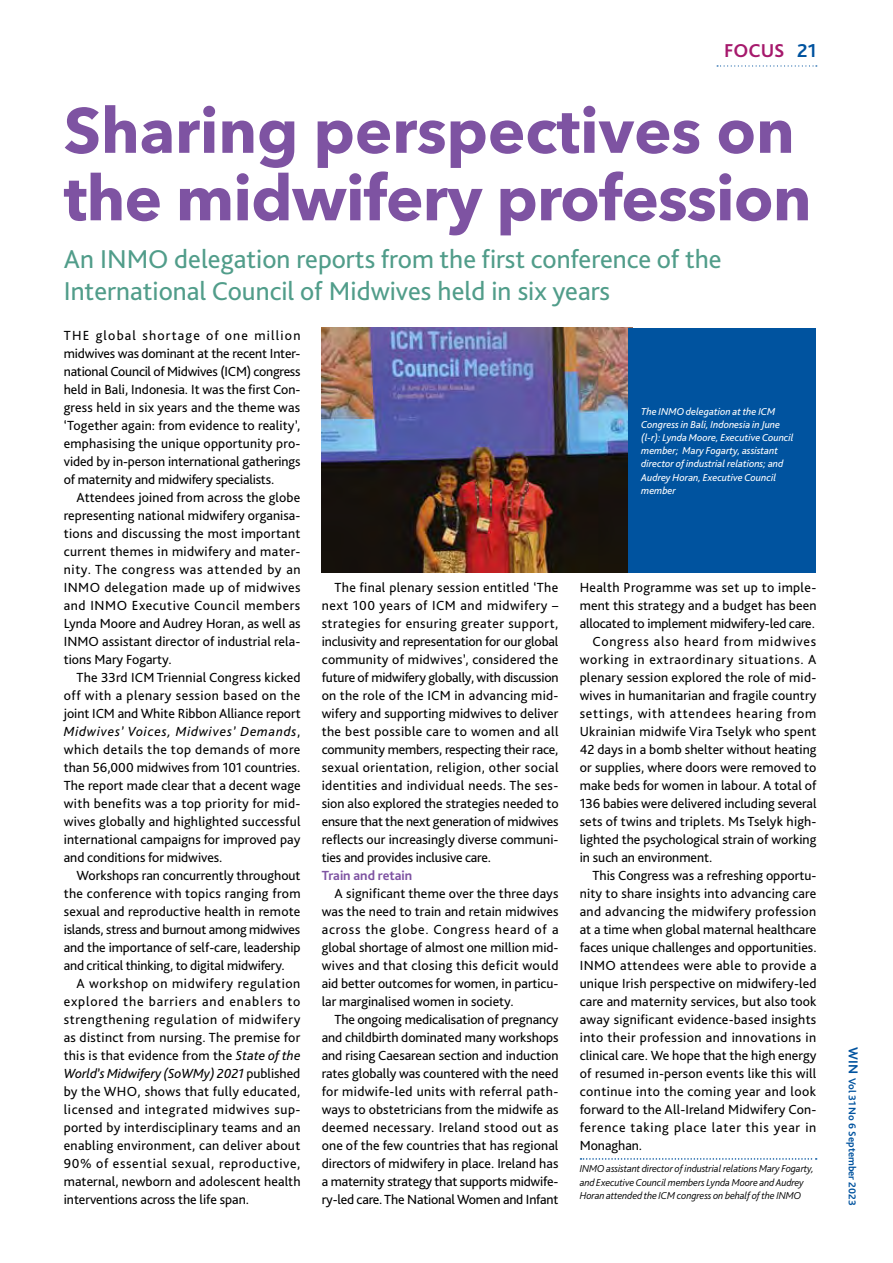
<style>
.page{position:relative;width:893px;height:1263px;background:#fff}
.page>*{position:absolute;margin:0;border:0;box-sizing:border-box;transform-origin:0 0}
.t1{font:700 63px/67.5px "Avenir Next";letter-spacing:-.01em;color:#7e53a2}
.t2{font:27px/31.5px "Bliss Pro";color:#519d8a}
.t3{font:700 19.5px "Bliss Pro";color:#a6196c}
.t4{font:13.8px/18px "Bliss Pro";letter-spacing:.005em;color:#000;text-align:justify}
.t5{font:13.8px "Bliss Pro";letter-spacing:.03em;color:#000}
.t6{font:13.8px "Bliss Pro";letter-spacing:.05em;color:#000}
.t7{font:13.8px "Bliss Pro";letter-spacing:.025em;color:#000}
.t8{font:13.8px "Bliss Pro";letter-spacing:.055em;color:#000}
.t9{font:700 13.8px "Bliss Pro";color:#7e53a2}
.t10{font:italic 10.5px/13.2px "Bliss Pro";color:#fff}
.t11{font:italic 300 10.5px/13.5px "Bliss Pro";letter-spacing:-.01em;color:#000}
.t12{font:700 10.5px "Bliss Pro";color:#00539f}
.s1{color:#00539f}
.s2{font-style:italic}
.s3{font-size:13.5px}
</style>
<div class="page">
<svg style="left:580px;top:1158px;width:237px;height:2px"></svg>
<svg style="left:717px;top:65px;width:100px;height:2px"></svg>
<img style="left:322px;top:328px;width:306px;height:245px">
<div style="left:628px;top:328px;width:188px;height:245px;background:#00539f"></div>
<h3 class="t3" style="left:724px;top:39px;width:94px">FOCUS <span class="s1">21</span></h3>
<h1 class="t1" style="left:64px;top:96px;width:749px">Sharing perspectives on the midwifery profession</h1>
<h2 class="t2" style="left:64px;top:243px;width:659px">An INMO delegation reports from the first conference of the<br>International Council of Midwives held in six years</h2>
<p class="t4" style="left:64px;top:326px;width:238px">THE global shortage of one million midwives was dominant at the recent Inter&shy;national Council of Midwives (ICM) congress held in Bali, Indonesia. It was the first Con&shy;gress held in six years and the theme was ‘Together again: from evidence to reality’, emphasising the unique opportunity pro&shy;vided by in-person international gatherings of maternity and midwifery specialists.</p>
<p class="t4" style="left:64px;top:488px;width:238px;text-indent:13px">Attendees joined from across the globe representing national midwifery organisa&shy;tions and discussing the most important current themes in midwifery and mater&shy;nity. The congress was attended by an INMO delegation made up of midwives and INMO Executive Council members Lynda Moore and Audrey Horan, as well as INMO assistant director of industrial rela&shy;tions Mary Fogarty.</p>
<p class="t4" style="left:64px;top:668px;width:238px;text-indent:13px">The 33rd ICM Triennial Congress kicked off with a plenary session based on the joint ICM and White Ribbon Alliance report <span class="s2">Midwives’ Voices, Midwives’ Demands</span>, which details the top demands of more than 56,000 midwives from 101 countries.<br>The report made clear that a decent wage with benefits was a top priority for mid&shy;wives globally and highlighted successful international campaigns for improved pay and conditions for midwives.</p>
<p class="t4" style="left:64px;top:866px;width:238px;text-indent:13px">Workshops ran concurrently throughout the conference with topics ranging from sexual and reproductive health in remote islands, stress and burnout among midwives and the importance of self-care, leadership and critical thinking, to digital midwifery.</p>
<p class="t4" style="left:64px;top:974px;width:238px;text-indent:13px">A workshop on midwifery regulation explored the barriers and enablers to strengthening regulation of midwifery as distinct from nursing. The premise for this is that evidence from the <span class="s2">State of the World’s Midwifery (SoWMy) 2021</span> published by the WHO, shows that fully educated, licensed and integrated midwives sup&shy;ported by interdisciplinary teams and an enabling environment, can deliver about 90% of essential sexual, reproductive, maternal, newborn and adolescent health interventions across the life span.</p>
<p class="t10" style="left:641px;top:405px;width:154px">The INMO delegation at the ICM<br>Congress in Bali, Indonesia in June (l-r): Lynda Moore, Executive Council member; Mary Fogarty, assistant director of industrial relations; and<br>Audrey Horan, Executive Council member</p>
<p class="t4" style="left:322px;top:578px;width:238px;text-indent:13px">The final plenary session entitled ‘The next 100 years of ICM and midwifery – strategies for ensuring greater support, inclusivity and representation for our global community of midwives’, considered the future of midwifery globally, with discussion on the role of the ICM in advancing mid&shy;wifery and supporting midwives to deliver the best possible care to women and all community members, respecting their race, sexual orientation, religion, other social identities and individual needs. The ses&shy;sion also explored the strategies needed to ensure that the next generation of midwives reflects our increasingly diverse communi&shy;ties and provides inclusive care.</p>
<p class="t9" style="left:322px;top:867px;width:92px">Train and retain</p>
<p class="t4" style="left:322px;top:884px;width:238px;text-indent:13px">A significant theme over the three days was the need to train and retain midwives across the globe. Congress heard of a global shortage of almost one million mid&shy;wives and that closing this deficit would aid better outcomes for women, in particu&shy;lar marginalised women in society.</p>
<p class="t4" style="left:322px;top:1010px;width:238px;text-indent:13px">The ongoing medicalisation of pregnancy and childbirth dominated many workshops and rising Caesarean section and induction rates globally was countered with the need for midwife-led units with referral path&shy;ways to obstetricians from the midwife as deemed necessary. Ireland stood out as one of the few countries that has regional directors of midwifery in place. Ireland has a maternity strategy that supports midwife&shy;ry-led care. The National Women and Infant</p>
<p class="t7" style="left:580px;top:579px;width:238px">Health Programme was set up to imple-</p>
<p class="t4" style="left:580px;top:596px;width:238px">ment this strategy and a budget has been</p>
<p class="t4" style="left:580px;top:614px;width:237px">allocated to implement midwifery-led care.</p>
<p class="t8" style="left:592px;top:633px;width:225px">Congress also heard from midwives</p>
<p class="t6" style="left:580px;top:651px;width:238px">working in extraordinary situations. A</p>
<p class="t4" style="left:580px;top:668px;width:238px">plenary session explored the role of mid-</p>
<p class="t4" style="left:580px;top:686px;width:238px">wives in humanitarian and fragile country</p>
<p class="t6" style="left:580px;top:705px;width:238px">settings, with attendees hearing from</p>
<p class="t4" style="left:580px;top:722px;width:238px">Ukrainian midwife Vira Tselyk who spent</p>
<p class="t4" style="left:580px;top:740px;width:238px">42 days in a bomb shelter without heating</p>
<p class="t4" style="left:580px;top:758px;width:238px">or supplies, where doors were removed to</p>
<p class="t4" style="left:580px;top:776px;width:238px">make beds for women in labour. A total of</p>
<p class="t4" style="left:580px;top:794px;width:238px">136 babies were delivered including several</p>
<p class="t4" style="left:580px;top:812px;width:238px">sets of twins and triplets. Ms Tselyk high-</p>
<p class="t4" style="left:580px;top:830px;width:238px">lighted the psychological strain of working</p>
<p class="t4" style="left:580px;top:848px;width:134px">in such an environment.</p>
<p class="t4" style="left:592px;top:866px;width:225px">This Congress was a refreshing opportu-</p>
<p class="t4" style="left:580px;top:884px;width:238px">nity to share insights into advancing care</p>
<p class="t7" style="left:580px;top:903px;width:238px">and advancing the midwifery profession</p>
<p class="t4" style="left:580px;top:920px;width:238px">at a time when global maternal healthcare</p>
<p class="t4" style="left:580px;top:938px;width:238px">faces unique challenges and opportunities.</p>
<p class="t5" style="left:580px;top:957px;width:238px">INMO attendees were able to provide a</p>
<p class="t4" style="left:580px;top:974px;width:238px">unique Irish perspective on midwifery-led</p>
<p class="t4" style="left:580px;top:992px;width:238px">care and maternity services, but also took</p>
<p class="t4" style="left:580px;top:1010px;width:238px">away significant evidence-based insights</p>
<p class="t5" style="left:580px;top:1029px;width:238px">into their profession and innovations in</p>
<p class="t4" style="left:580px;top:1046px;width:238px">clinical care. We hope that the high energy</p>
<p class="t4" style="left:580px;top:1064px;width:238px">of resumed in-person events like this will</p>
<p class="t5" style="left:580px;top:1083px;width:238px">continue into the coming year and look</p>
<p class="t4" style="left:580px;top:1100px;width:238px">forward to the All-Ireland Midwifery Con-</p>
<p class="t8" style="left:580px;top:1119px;width:238px">ference taking place later this year in</p>
<p class="t4" style="left:580px;top:1136px;width:64px">Monaghan.</p>
<p class="t11" style="left:580px;top:1162px;width:236px">INMO assistant director of industrial relations Mary Fogarty, and Executive Council members Lynda Moore and Audrey<br>Horan attended the ICM congress on behalf of the INMO</p>
<p class="t12" style="left:859px;top:1047px;width:160px;rotate:90deg"><span class="s3">WIN</span> Vol 31 No 6 September 2023</p>
</div>
